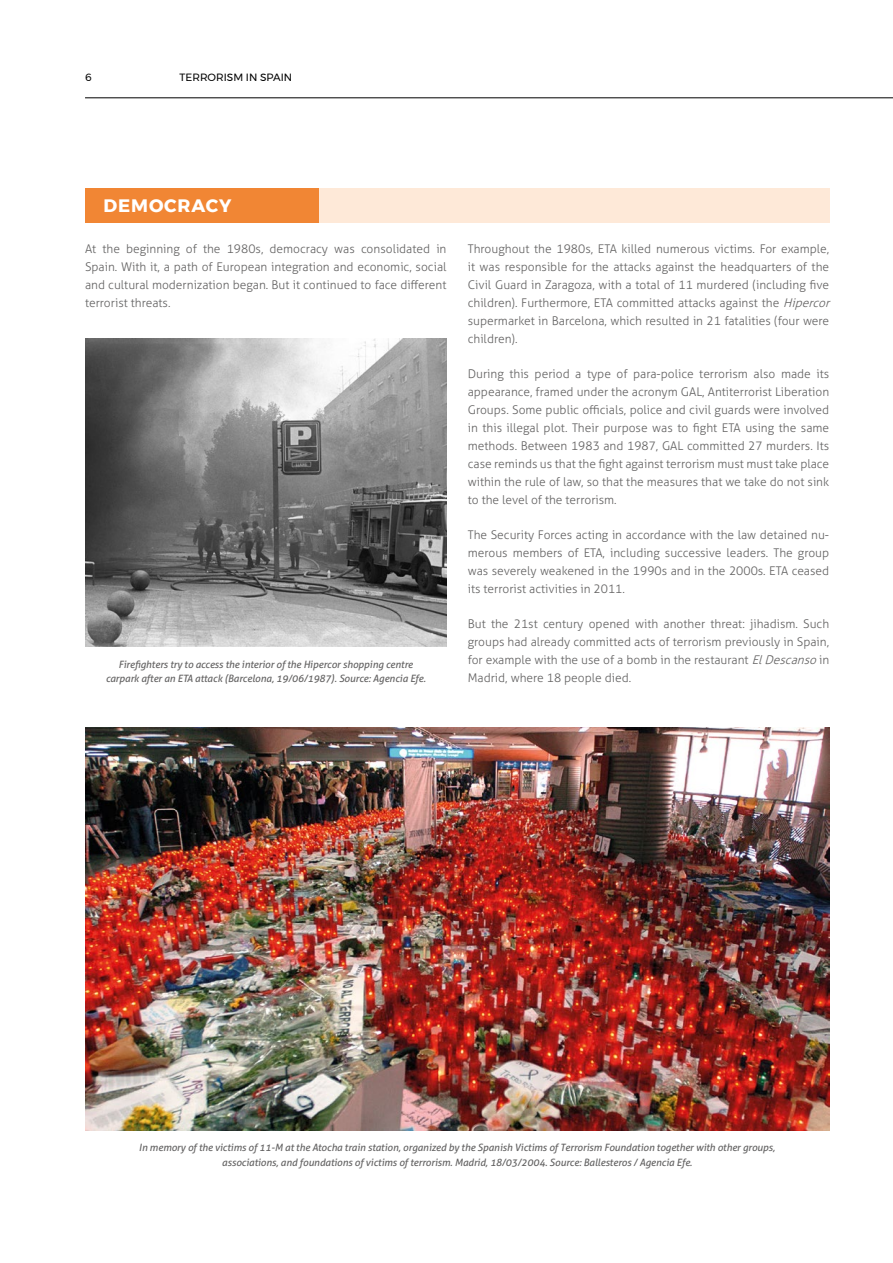
<style>
.page{position:relative;width:893px;height:1263px;background:#fff}
.page>*{position:absolute;margin:0;border:0;box-sizing:border-box;transform-origin:0 0}
.t1{font:700 18px "Montserrat";letter-spacing:.05em;color:#fff}
.credit_text{font:300 12px/18px "Aller";color:#646363;text-align:justify}
.t2{font:10.5px "Montserrat";color:#000}
.credit_text-2{font:italic 10.05px "Aller";letter-spacing:-.01em;color:#646363}
.s1{font-style:italic}
</style>
<div class="page">
<hr style="left:85px;top:97px;width:808px;height:1px;background:#000">
<div style="left:85px;top:189px;width:234px;height:34px;background:#f18634"></div>
<div style="left:319px;top:189px;width:510px;height:34px;background:#fee9d8"></div>
<img style="left:85px;top:339px;width:361px;height:307px">
<img style="left:85px;top:727px;width:744px;height:403px">
<p class="t2" style="left:85px;top:69px;width:8px">6</p>
<p class="t2" style="left:180px;top:70px;width:114px">TERRORISM IN SPAIN</p>
<p class="t1" style="left:103px;top:191px;width:130px">DEMOCRACY</p>
<p class="credit_text" style="left:85px;top:240px;width:363px">At the beginning of the 1980s, democracy was consolidated in Spain. With it, a path of European integration and economic, social and cultural modernization began. But it continued to face different terrorist threats.</p>
<p class="credit_text-2" style="left:119px;top:658px;width:296px">Firefighters try to access the interior of the Hipercor shopping centre</p>
<p class="credit_text-2" style="left:106px;top:672px;width:322px">carpark after an ETA attack (Barcelona, 19/06/1987). Source: Agencia Efe.</p>
<p class="credit_text" style="left:468px;top:240px;width:367px;text-align:left">Throughout the 1980s, ETA killed numerous victims. For example, it was responsible for the attacks against the headquarters of the Civil Guard in Zaragoza, with a total of 11 murdered (including five children). Furthermore, ETA committed attacks against the <span class="s1">Hipercor </span>supermarket in Barcelona, which resulted in 21 fatalities (four were children).</p>
<p class="credit_text" style="left:468px;top:365px;width:363px">During this period a type of para-police terrorism also made its appearance, framed under the acronym GAL, Antiterrorist Liberation Groups. Some public officials, police and civil guards were involved in this illegal plot. Their purpose was to fight ETA using the same methods. Between 1983 and 1987, GAL committed 27 murders. Its case reminds us that the fight against terrorism must must take place within the rule of law, so that the measures that we take do not sink to the level of the terrorism.</p>
<p class="credit_text" style="left:468px;top:526px;width:363px">The Security Forces acting in accordance with the law detained nu&shy;merous members of ETA, including successive leaders. The group was severely weakened in the 1990s and in the 2000s. ETA ceased its terrorist activities in 2011.</p>
<p class="credit_text" style="left:468px;top:615px;width:363px">But the 21st century opened with another threat: jihadism. Such groups had already committed acts of terrorism previously in Spain, for example with the use of a bomb in the restaurant <span class="s1">ElDescanso</span>in Madrid, where 18 people died.</p>
<p class="credit_text-2" style="left:139px;top:1142px;width:638px">In memory of the victims of 11-M at the Atocha train station, organized by the Spanish Victims of Terrorism Foundation together with other groups,</p>
<p class="credit_text-2" style="left:222px;top:1156px;width:472px">associations, and foundations of victims of terrorism. Madrid, 18/03/2004. Source: Ballesteros / Agencia Efe.</p>
</div>
